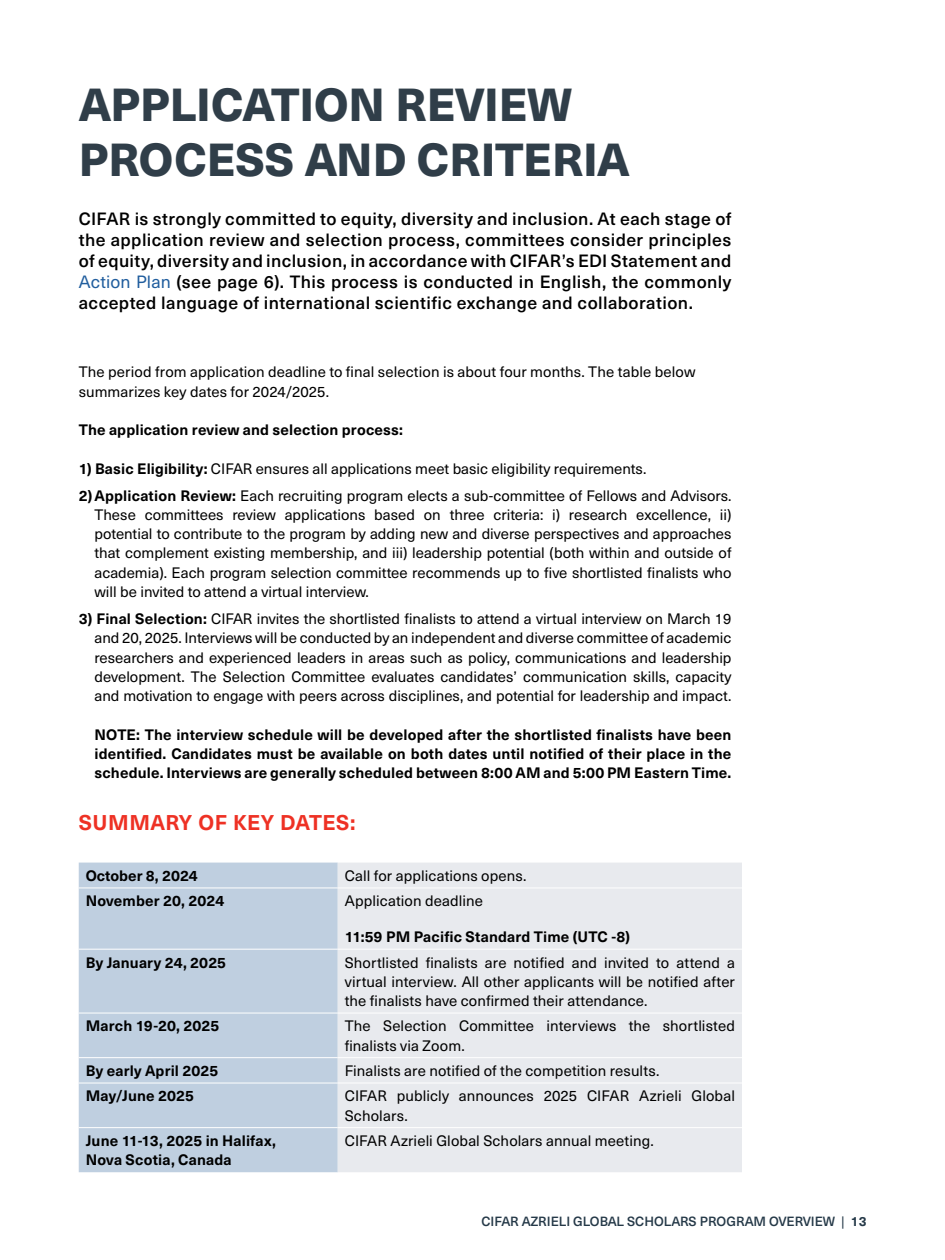
<style>
.page{position:relative;width:945px;height:1260px;background:#fff}
.page>*{position:absolute;margin:0;border:0;box-sizing:border-box;transform-origin:0 0}
.t1{font:800 45.5px/54.2px "Neue Haas Unica Pro";color:#303e49}
.t2{font:700 21px "Neue Haas Unica Pro";letter-spacing:.01em;color:#ee3124}
.t3{font:500 17.5px/21px "Neue Haas Unica Pro";letter-spacing:.025em;color:#000;text-align:justify}
.t4{font:14.88px/19.2px "Neue Haas Unica Pro";letter-spacing:.005em;color:#000}
.t5{font:700 14.88px/19.2px "Neue Haas Unica Pro";letter-spacing:.01em;color:#000;text-align:justify}
.t6{font:500 13.12px "Neue Haas Unica Pro";color:#253948}
.s1{font-weight:400;color:#215e9e}
.s2{font-weight:700}
.s3{font-weight:400}
</style>
<div class="page">
<div style="left:79px;top:863px;width:259px;height:309px;background:#bfcfe0"></div>
<div style="left:338px;top:863px;width:404px;height:309px;background:#e8eaee"></div>
<hr style="left:79px;top:888px;width:259px;height:1px;background:#fff">
<hr style="left:338px;top:888px;width:404px;height:1px;background:#fff">
<hr style="left:79px;top:949px;width:259px;height:1px;background:#fff">
<hr style="left:338px;top:949px;width:404px;height:1px;background:#fff">
<hr style="left:79px;top:1013px;width:259px;height:1px;background:#fff">
<hr style="left:338px;top:1013px;width:404px;height:1px;background:#fff">
<hr style="left:79px;top:1057px;width:259px;height:1px;background:#fff">
<hr style="left:338px;top:1057px;width:404px;height:1px;background:#fff">
<hr style="left:79px;top:1083px;width:259px;height:1px;background:#fff">
<hr style="left:338px;top:1083px;width:404px;height:1px;background:#fff">
<hr style="left:79px;top:1127px;width:259px;height:1px;background:#fff">
<hr style="left:338px;top:1127px;width:404px;height:1px;background:#fff">
<h1 class="t1" style="left:79px;top:79px;width:552px">APPLICATION REVIEW<br>PROCESS AND CRITERIA</h1>
<p class="t3" style="left:79px;top:209px;width:654px">CIFAR is strongly committed to equity, diversity and inclusion. At each stage of the application review and selection process, committees consider principles of equity, diversity and inclusion, in accordance with CIFAR’s EDI Statement and <span class="s1">Action Plan</span> (see page 6). This process is conducted in English, the commonly accepted language of international scientific exchange and collaboration.</p>
<p class="t4" style="left:79px;top:363px;width:618px">The period from application deadline to final selection is about four months. The table below summarizes key dates for 2024/2025.</p>
<p class="t5" style="left:79px;top:420px;width:326px">The application review and selection process:</p>
<p class="t4" style="left:79px;top:455px;width:654px;line-height:27.1px"><span class="s2">1) Basic Eligibility:</span> CIFAR ensures all applications meet basic eligibility requirements.<br><span class="s2">2)Application Review:</span> Each recruiting program elects a sub-committee of Fellows and Advisors.</p>
<p class="t4" style="left:95px;top:505px;width:639px;text-align:justify">These committees review applications based on three criteria: i) research excellence, ii) potential to contribute to the program by adding new and diverse perspectives and approaches that complement existing membership, and iii) leadership potential (both within and outside of academia). Each program selection committee recommends up to five shortlisted finalists who will be invited to attend a virtual interview.</p>
<p class="t4" style="left:95px;top:609px;width:639px;text-align:justify;text-indent:-16px"><span class="s2">3) Final Selection:</span> CIFAR invites the shortlisted finalists to attend a virtual interview on March 19 and 20, 2025. Interviews will be conducted by an independent and diverse committee of academic researchers and experienced leaders in areas such as policy, communications and leadership development. The Selection Committee evaluates candidates’ communication skills, capacity and motivation to engage with peers across disciplines, and potential for leadership and impact.</p>
<p class="t5" style="left:95px;top:725px;width:638px">NOTE: The interview schedule will be developed after the shortlisted finalists have been identified. Candidates must be available on both dates until notified of their place in the schedule. Interviews are generally scheduled between 8:00 AM and 5:00 PM Eastern Time.</p>
<h2 class="t2" style="left:79px;top:810px;width:278px">SUMMARY OF KEY DATES:</h2>
<p class="t5" style="left:86px;top:866px;width:114px">October 8, 2024</p>
<p class="t4" style="left:345px;top:866px;width:183px">Call for applications opens.</p>
<p class="t5" style="left:86px;top:892px;width:140px">November 20, 2024</p>
<p class="t4" style="left:345px;top:892px;width:140px">Application deadline</p>
<p class="t5" style="left:345px;top:927px;width:287px">11:59 PM Pacific Standard Time (UTC -8)</p>
<p class="t5" style="left:86px;top:953px;width:142px">By January 24, 2025</p>
<p class="t4" style="left:345px;top:953px;width:392px;text-align:justify">Shortlisted finalists are notified and invited to attend a virtual interview. All other applicants will be notified after the finalists have confirmed their attendance.</p>
<p class="t5" style="left:86px;top:1017px;width:135px">March 19-20, 2025</p>
<p class="t4" style="left:345px;top:1017px;width:392px">The Selection Committee interviews the shortlisted finalists via Zoom.</p>
<p class="t5" style="left:86px;top:1061px;width:134px">By early April 2025</p>
<p class="t4" style="left:345px;top:1061px;width:316px">Finalists are notified of the competition results.</p>
<p class="t5" style="left:86px;top:1087px;width:110px">May/June 2025</p>
<p class="t4" style="left:345px;top:1087px;width:392px">CIFAR publicly announces 2025 CIFAR Azrieli Global<br>Scholars.</p>
<p class="t5" style="left:86px;top:1131px;width:192px">June 11-13, 2025 in Halifax,<br>Nova Scotia, Canada</p>
<p class="t4" style="left:345px;top:1131px;width:310px">CIFAR Azrieli Global Scholars annual meeting.</p>
<p class="t6" style="left:482px;top:1213px;width:387px">CIFAR AZRIELI GLOBAL SCHOLARS PROGRAM OVERVIEW <span class="s3">|</span> <span class="s2">13</span></p>
</div>
